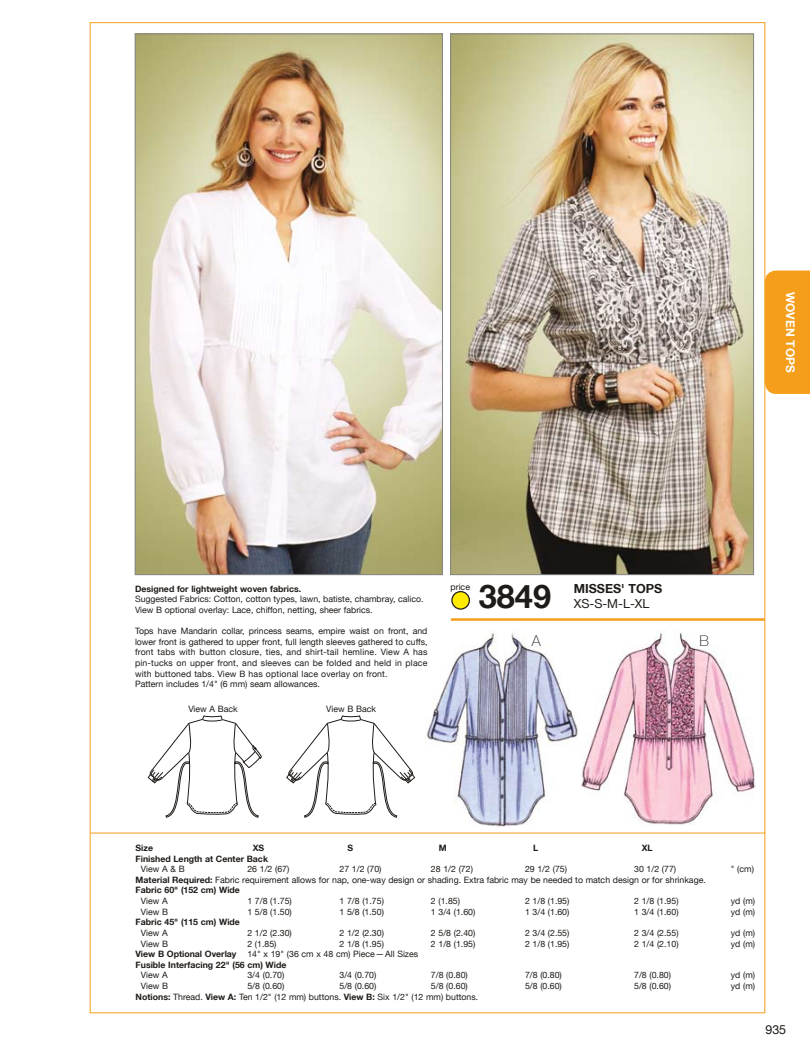
<style>
.page{position:relative;width:810px;height:1058px;background:#fff}
.page>*{position:absolute;margin:0;border:0;box-sizing:border-box;transform-origin:0 0}
.t1{font:700 32.5px "Helvetica Neue LT";color:#1f1b18}
.t2{font:100 15px "Helvetica Neue LT";color:#1f1b18}
.t3{font:12.5px "Helvetica Neue LT";color:#1f1b18}
.t4{font:700 12.5px "Helvetica Neue LT";color:#1f1b18}
.t5{font:700 11.88px "Helvetica Neue LT";letter-spacing:.01em;color:#fff}
.t6{font:8.75px/10.6px "Helvetica Neue LT";color:#1f1b18}
.t7{font:700 8.75px "Helvetica Neue LT";color:#1f1b18}
.t8{font:8.5px "Helvetica";color:#1f1b18}
.s1{font-weight:700}
</style>
<div class="page">
<div style="left:765px;top:270px;width:45px;height:124px;background:#f59e1b"></div>
<hr style="left:451px;top:618px;width:314px;height:2px;background:#f59e1b">
<hr style="left:91px;top:832px;width:675px;height:1px;background:#f59e1b">
<div style="left:452px;top:591px;width:17px;height:18px;background:#ffea00;border-radius:50%"></div>
<div style="left:451px;top:591px;width:19px;height:18px;border:1px solid #1f1b18;border-radius:50%"></div>
<svg style="left:286px;top:716px;width:130px;height:102px"></svg>
<svg style="left:147px;top:716px;width:115px;height:102px"></svg>
<img style="left:452px;top:36px;width:300px;height:537px">
<div style="left:450px;top:34px;width:304px;height:541px;border:1px solid #838484"></div>
<img style="left:137px;top:36px;width:304px;height:537px">
<div style="left:135px;top:34px;width:308px;height:541px;border:1px solid #838484"></div>
<img style="left:580px;top:632px;width:176px;height:193px">
<img style="left:425px;top:633px;width:153px;height:194px">
<h3 class="t5" style="left:798px;top:291px;width:83px;rotate:90deg">WOVEN TOPS</h3>
<p class="t7" style="left:135px;top:583px;width:168px">Designed for lightweight woven fabrics.</p>
<p class="t6" style="left:135px;top:593px;width:290px">Suggested Fabrics: Cotton, cotton types, lawn, batiste, chambray, calico.<br>View B optional overlay: Lace, chiffon, netting, sheer fabrics.</p>
<p class="t6" style="left:135px;top:625px;width:294px">Tops have Mandarin collar, princess seams, empire waist on front, and lower front is gathered to upper front, full length sleeves gathered to cuffs, front tabs with button closure, ties, and shirt-tail hemline. View A has pin-tucks on upper front, and sleeves can be folded and held in place with buttoned tabs. View B has optional lace overlay on front.<br>Pattern includes 1/4" (6 mm) seam allowances.</p>
<p class="t8" style="left:312px;top:594px;width:20px">3849</p>
<p class="t6" style="left:188px;top:703px;width:51px">View A Back</p>
<p class="t6" style="left:326px;top:703px;width:51px">View B Back</p>
<p class="t6" style="left:451px;top:581px;width:21px">price</p>
<h1 class="t1" style="left:479px;top:576px;width:74px">3849</h1>
<h3 class="t4" style="left:574px;top:581px;width:65px">MISSES' tops</h3>
<p class="t8" style="left:632px;top:594px;width:20px">3849</p>
<h3 class="t3" style="left:574px;top:596px;width:77px">XS-S-M-L-XL</h3>
<h2 class="t2" style="left:532px;top:632px;width:10px">A</h2>
<h2 class="t2" style="left:700px;top:632px;width:11px">B</h2>
<p class="t7" style="left:136px;top:842px;width:19px">Size</p>
<p class="t7" style="left:253px;top:842px;width:13px">XS</p>
<p class="t7" style="left:348px;top:842px;width:7px">S</p>
<p class="t7" style="left:439px;top:842px;width:9px">M</p>
<p class="t7" style="left:533px;top:842px;width:7px">L</p>
<p class="t7" style="left:642px;top:842px;width:13px">XL</p>
<p class="t7" style="left:136px;top:853px;width:134px">Finished Length at Center Back</p>
<p class="t6" style="left:141px;top:863px;width:45px">View A &amp; B</p>
<p class="t6" style="left:247px;top:863px;width:43px">26 1/2 (67)</p>
<p class="t6" style="left:340px;top:863px;width:43px">27 1/2 (70)</p>
<p class="t6" style="left:431px;top:863px;width:43px">28 1/2 (72)</p>
<p class="t6" style="left:525px;top:863px;width:43px">29 1/2 (75)</p>
<p class="t6" style="left:634px;top:863px;width:43px">30 1/2 (77)</p>
<p class="t6" style="left:731px;top:863px;width:25px">" (cm)</p>
<p class="t6" style="left:136px;top:874px;width:572px"><span class="s1">Material Required:</span> Fabric requirement allows for nap, one-way design or shading. Extra fabric may be needed to match design or for shrinkage.<br><span class="s1">Fabric 60" (152 cm) Wide</span></p>
<p class="t6" style="left:141px;top:895px;width:28px">View A</p>
<p class="t6" style="left:247px;top:895px;width:46px">1 7/8 (1.75)</p>
<p class="t6" style="left:340px;top:895px;width:46px">1 7/8 (1.75)</p>
<p class="t6" style="left:431px;top:895px;width:31px">2 (1.85)</p>
<p class="t6" style="left:525px;top:895px;width:46px">2 1/8 (1.95)</p>
<p class="t6" style="left:634px;top:895px;width:46px">2 1/8 (1.95)</p>
<p class="t6" style="left:731px;top:895px;width:26px">yd (m)</p>
<p class="t6" style="left:141px;top:906px;width:29px">View B</p>
<p class="t6" style="left:247px;top:906px;width:46px">1 5/8 (1.50)</p>
<p class="t6" style="left:340px;top:906px;width:46px">1 5/8 (1.50)</p>
<p class="t6" style="left:431px;top:906px;width:46px">1 3/4 (1.60)</p>
<p class="t6" style="left:525px;top:906px;width:46px">1 3/4 (1.60)</p>
<p class="t6" style="left:634px;top:906px;width:46px">1 3/4 (1.60)</p>
<p class="t6" style="left:731px;top:906px;width:26px">yd (m)</p>
<p class="t7" style="left:136px;top:916px;width:106px">Fabric 45" (115 cm) Wide</p>
<p class="t6" style="left:141px;top:927px;width:28px">View A</p>
<p class="t6" style="left:247px;top:927px;width:46px">2 1/2 (2.30)</p>
<p class="t6" style="left:340px;top:927px;width:46px">2 1/2 (2.30)</p>
<p class="t6" style="left:431px;top:927px;width:46px">2 5/8 (2.40)</p>
<p class="t6" style="left:525px;top:927px;width:46px">2 3/4 (2.55)</p>
<p class="t6" style="left:634px;top:927px;width:46px">2 3/4 (2.55)</p>
<p class="t6" style="left:731px;top:927px;width:26px">yd (m)</p>
<p class="t6" style="left:141px;top:938px;width:29px">View B</p>
<p class="t6" style="left:247px;top:938px;width:31px">2 (1.85)</p>
<p class="t6" style="left:340px;top:938px;width:46px">2 1/8 (1.95)</p>
<p class="t6" style="left:431px;top:938px;width:46px">2 1/8 (1.95)</p>
<p class="t6" style="left:525px;top:938px;width:46px">2 1/8 (1.95)</p>
<p class="t6" style="left:634px;top:938px;width:46px">2 1/4 (2.10)</p>
<p class="t6" style="left:731px;top:938px;width:26px">yd (m)</p>
<p class="t7" style="left:136px;top:948px;width:102px">View B Optional Overlay</p>
<p class="t6" style="left:247px;top:948px;width:172px">14" x 19" (36 cm x 48 cm) Piece—All Sizes</p>
<p class="t7" style="left:136px;top:959px;width:152px">Fusible Interfacing 22" (56 cm) Wide</p>
<p class="t6" style="left:141px;top:969px;width:28px">View A</p>
<p class="t6" style="left:247px;top:969px;width:38px">3/4 (0.70)</p>
<p class="t6" style="left:340px;top:969px;width:38px">3/4 (0.70)</p>
<p class="t6" style="left:431px;top:969px;width:38px">7/8 (0.80)</p>
<p class="t6" style="left:525px;top:969px;width:38px">7/8 (0.80)</p>
<p class="t6" style="left:634px;top:969px;width:38px">7/8 (0.80)</p>
<p class="t6" style="left:731px;top:969px;width:26px">yd (m)</p>
<p class="t6" style="left:141px;top:980px;width:29px">View B</p>
<p class="t6" style="left:247px;top:980px;width:38px">5/8 (0.60)</p>
<p class="t6" style="left:340px;top:980px;width:38px">5/8 (0.60)</p>
<p class="t6" style="left:431px;top:980px;width:38px">5/8 (0.60)</p>
<p class="t6" style="left:525px;top:980px;width:38px">5/8 (0.60)</p>
<p class="t6" style="left:634px;top:980px;width:38px">5/8 (0.60)</p>
<p class="t6" style="left:731px;top:980px;width:26px">yd (m)</p>
<p class="t6" style="left:136px;top:991px;width:344px"><span class="s1">Notions:</span> Thread. <span class="s1">View A:</span> Ten 1/2" (12 mm) buttons. <span class="s1">View B:</span> Six 1/2" (12 mm) buttons.</p>
<h3 class="t3" style="left:765px;top:1022px;width:22px">935</h3>
</div>
